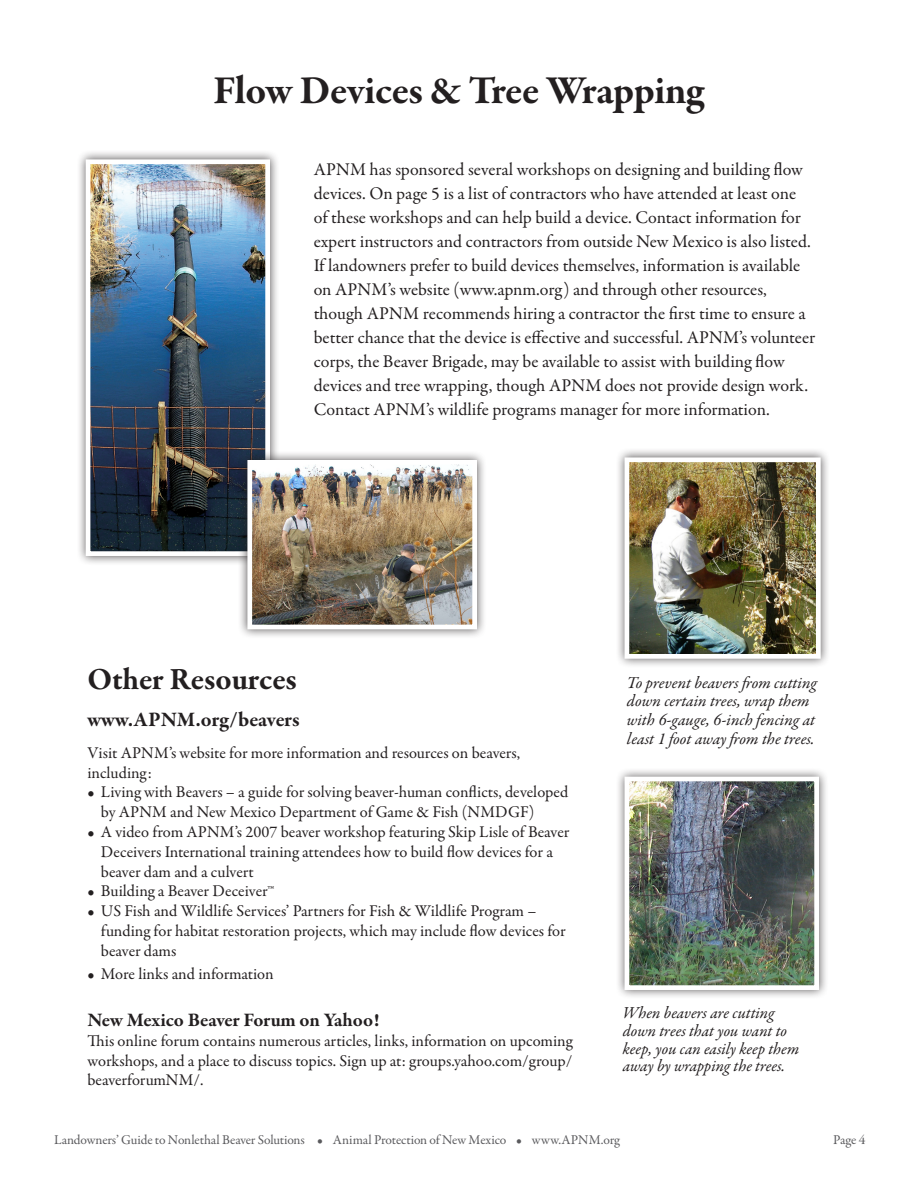
<style>
.page{position:relative;width:918px;height:1188px;background:#fff}
.page>*{position:absolute;margin:0;border:0;box-sizing:border-box;transform-origin:0 0}
.t1{font:700 40.5px "Garamond Premr Pro";letter-spacing:-.01em;color:#231f20}
.t2{font:700 31.5px "Garamond Premr Pro";letter-spacing:-.005em;color:#231f20}
.t3{font:700 21px "Garamond Premr Pro";color:#231f20}
.t4{font:700 19.5px "Garamond Premr Pro";letter-spacing:-.005em;color:#231f20}
.t5{font:18px/24px "Garamond Premr Pro";color:#231f20}
.t6{font:italic 16.8px/18.6px "Garamond Premr Pro";letter-spacing:-.005em;color:#231f20}
.t7{font:16.5px/19.8px "Garamond Premr Pro";color:#231f20}
.t8{font:13.5px "Garamond Premr Pro";letter-spacing:-.01em;color:#5a5a5d}
</style>
<div class="page">
<div style="left:76px;top:150px;width:203px;height:415px;background:#231f20;opacity:.75"></div>
<img style="left:92px;top:165px;width:172px;height:385px">
<div style="left:86px;top:159px;width:184px;height:397px;border:5px solid #fff"></div>
<div style="left:615px;top:448px;width:215px;height:221px;background:#231f20;opacity:.75"></div>
<img style="left:631px;top:463px;width:184px;height:190px">
<div style="left:625px;top:457px;width:196px;height:202px;border:5px solid #fff"></div>
<div style="left:615px;top:767px;width:214px;height:233px;background:#231f20;opacity:.75"></div>
<img style="left:631px;top:783px;width:182px;height:201px">
<div style="left:625px;top:777px;width:194px;height:213px;border:5px solid #fff"></div>
<div style="left:238px;top:450px;width:249px;height:189px;background:#231f20;opacity:.75"></div>
<img style="left:253px;top:466px;width:218px;height:157px">
<div style="left:247px;top:460px;width:230px;height:169px;border:5px solid #fff"></div>
<p class="t1" style="left:213px;top:65px;width:493px">Flow Devices &amp; Tree Wrapping</p>
<p class="t5" style="left:314px;top:158px;width:503px">APNM has sponsored several workshops on designing and building flow devices. On page 5 is a list of contractors who have attended at least one<br>of these workshops and can help build a device. Contact information for expert instructors and contractors from outside New Mexico is also listed.<br>If landowners prefer to build devices themselves, information is available on APNM’s website (www.apnm.org) and through other resources, though APNM recommends hiring a contractor the first time to ensure a better chance that the device is effective and successful. APNM’s volunteer corps, the Beaver Brigade, may be available to assist with building flow devices and tree wrapping, though APNM does not provide design work.<br>Contact APNM’s wildlife programs manager for more information.</p>
<p class="t2" style="left:87px;top:660px;width:211px">Other Resources</p>
<p class="t3" style="left:87px;top:707px;width:214px">www.APNM.org/beavers</p>
<p class="t7" style="left:87px;top:743px;width:434px">Visit APNM’s website for more information and resources on beavers, including:</p>
<p class="t7" style="left:101px;top:783px;width:469px;text-indent:-13px">• Living with Beavers – a guide for solving beaver-human conflicts, developed by APNM and New Mexico Department of Game &amp; Fish (NMDGF)</p>
<p class="t7" style="left:101px;top:822px;width:470px;text-indent:-13px">• A video from APNM’s 2007 beaver workshop featuring Skip Lisle of Beaver<br>Deceivers International training attendees how to build flow devices for a beaver dam and a culvert</p>
<p class="t7" style="left:87px;top:882px;width:188px">• Building a Beaver Deceiver™</p>
<p class="t7" style="left:101px;top:902px;width:466px;text-indent:-13px">• US Fish and Wildlife Services’ Partners for Fish &amp; Wildlife Program – funding for habitat restoration projects, which may include flow devices for beaver dams</p>
<p class="t7" style="left:87px;top:965px;width:188px">• More links and information</p>
<p class="t4" style="left:87px;top:1008px;width:293px">New Mexico Beaver Forum on Yahoo!</p>
<p class="t7" style="left:87px;top:1031px;width:487px;text-align:justify">This online forum contains numerous articles, links, information on upcoming workshops, and a place to discuss topics. Sign up at: groups.yahoo.com/group/ beaverforumNM/.</p>
<p class="t6" style="left:627px;top:674px;width:191px">To prevent beavers from cutting down certain trees, wrap them with 6-gauge, 6-inch fencing at least 1 foot away from the trees.</p>
<p class="t6" style="left:623px;top:1005px;width:178px;line-height:17.7px">When beavers are cutting down trees that you want to keep, you can easily keep them away by wrapping the trees.</p>
<p class="t8" style="left:54px;top:1131px;width:567px">Landowners’ Guide to Nonlethal Beaver Solutions • Animal Protection of New Mexico • www.APNM.org</p>
<p class="t8" style="left:833px;top:1131px;width:34px">Page 4</p>
</div>
